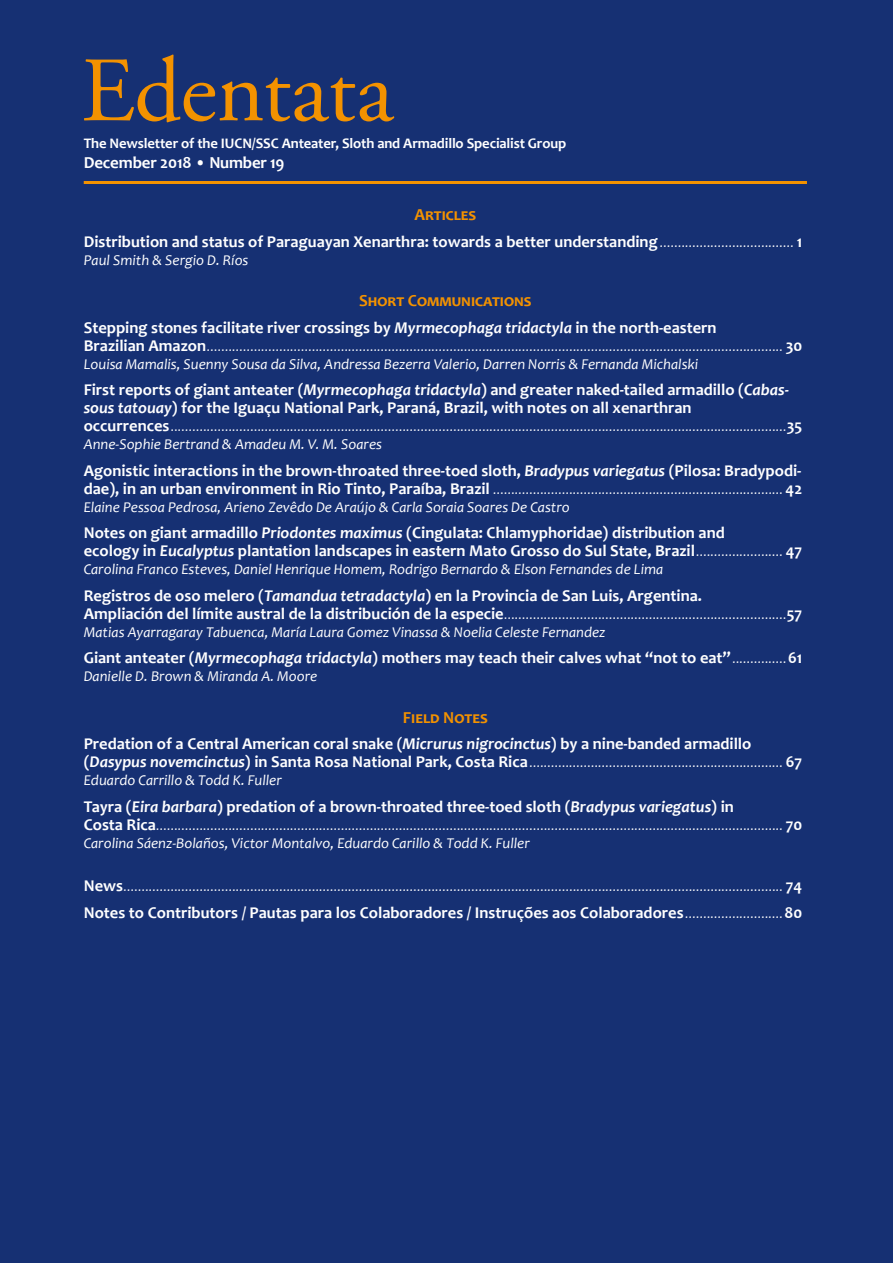
<style>
.page{position:relative;width:893px;height:1263px;background:#163073}
.page>*{position:absolute;margin:0;border:0;box-sizing:border-box;transform-origin:0 0}
.heading_1{font:700 16.8px "Candara";color:#f39200}
.t1{font:700 16.8px "Candara";letter-spacing:-.01em;color:#fff}
.TOC_header{font:700 16.8px "Candara";color:#f39200}
.TOC_article_title{font:700 16.5px/18px "Candara";color:#fff}
.TOC_authors{font:italic 15px "Candara";color:#fff}
.t2{font:700 14.7px "Candara";letter-spacing:-.01em;color:#fff}
.TOC_article_title-2{font:12px "Candara";color:#fff}
.s1{font-weight:400;font-size:12px}
.s2{font-style:italic}
.s3{font-weight:700;font-size:16.5px}
.s4{font-weight:700;font-style:italic;font-size:16.5px}
</style>
<div class="page">
<svg style="left:84px;top:55px;width:310px;height:67px;background:#464559"></svg>
<hr style="left:84px;top:181px;width:723px;height:3px;background:#f39200">
<p class="t2" style="left:84px;top:134px;width:484px">The Newsletter of the IUCN/SSC Anteater, Sloth and Armadillo Specialist Group</p>
<p class="t1" style="left:84px;top:152px;width:202px">December 2018 • Number 19</p>
<p class="TOC_header" style="left:414px;top:204px;width:63px">Articles</p>
<p class="TOC_article_title" style="left:84px;top:232px;width:720px">Distribution and status of Paraguayan Xenarthra: towards a better understanding <span class="s1">.....................................</span> 1</p>
<p class="TOC_authors" style="left:84px;top:250px;width:166px">Paul Smith &amp; Sergio D. Ríos</p>
<p class="heading_1" style="left:359px;top:290px;width:174px">Short Communications</p>
<p class="TOC_article_title" style="left:84px;top:318px;width:634px">Stepping stones facilitate river crossings by <span class="s2">Myrmecophaga tridactyla</span> in the north-eastern</p>
<p class="TOC_article_title-2" style="left:84px;top:339px;width:720px"><span class="s3">Brazilian Amazon</span>............................................................................................................................................................... <span class="s3">30</span></p>
<p class="TOC_authors" style="left:84px;top:354px;width:616px">Louisa Mamalis, Suenny Sousa da Silva, Andressa Bezerra Valerio, Darren Norris &amp; Fernanda Michalski</p>
<p class="TOC_article_title" style="left:84px;top:381px;width:707px">First reports of giant anteater (<span class="s2">Myrmecophaga tridactyla</span>) and greater naked-tailed armadillo (<span class="s2">Cabas&shy;sous tatouay</span>) for the Iguaçu National Park, Paraná, Brazil, with notes on all xenarthran</p>
<p class="TOC_article_title-2" style="left:84px;top:420px;width:720px"><span class="s3">occurrences</span>..........................................................................................................................................................................<span class="s3">35</span></p>
<p class="TOC_authors" style="left:84px;top:435px;width:300px">Anne-Sophie Bertrand &amp; Amadeu M. V. M. Soares</p>
<p class="TOC_article_title" style="left:84px;top:461px;width:719px">Agonistic interactions in the brown-throated three-toed sloth, <span class="s2">Bradypus variegatus</span> (Pilosa: Bradypodi-</p>
<p class="TOC_article_title-2" style="left:84px;top:482px;width:720px"><span class="s3">dae), in an urban environment in Rio Tinto, Paraíba, Brazil</span> ................................................................................ <span class="s3">42</span></p>
<p class="TOC_authors" style="left:84px;top:497px;width:488px">Elaine Pessoa Pedrosa, Arieno Zevêdo De Araújo &amp; Carla Soraia Soares De Castro</p>
<p class="TOC_article_title" style="left:84px;top:524px;width:720px">Notes on giant armadillo <span class="s2">Priodontes maximus</span> (Cingulata: Chlamyphoridae) distribution and<br>ecology in <span class="s2">Eucalyptus</span> plantation landscapes in eastern Mato Grosso do Sul State, Brazil<span class="s1">........................</span> 47</p>
<p class="TOC_authors" style="left:84px;top:560px;width:581px">Carolina Franco Esteves, Daniel Henrique Homem, Rodrigo Bernardo &amp; Elson Fernandes de Lima</p>
<p class="TOC_article_title" style="left:84px;top:586px;width:620px">Registros de oso melero (<span class="s2">Tamandua tetradactyla</span>) en la Provincia de San Luis, Argentina.</p>
<p class="TOC_article_title-2" style="left:84px;top:607px;width:720px"><span class="s3">Ampliación del límite austral de la distribución de la especie</span>..............................................................................<span class="s3">57</span></p>
<p class="TOC_authors" style="left:84px;top:622px;width:523px">Matias Ayarragaray Tabuenca, María Laura Gomez Vinassa &amp; Noelia Celeste Fernandez</p>
<p class="TOC_article_title" style="left:84px;top:649px;width:720px">Giant anteater (<span class="s2">Myrmecophaga tridactyla</span>) mothers may teach their calves what “not to eat”<span class="s1">...............</span> 61</p>
<p class="TOC_authors" style="left:84px;top:667px;width:235px">Danielle D. Brown &amp; Miranda A. Moore</p>
<p class="heading_1" style="left:403px;top:707px;width:86px">Field Notes</p>
<p class="TOC_article_title" style="left:84px;top:734px;width:669px">Predation of a Central American coral snake (<span class="s2">Micrurus nigrocinctus</span>) by a nine-banded armadillo</p>
<p class="TOC_article_title-2" style="left:84px;top:756px;width:720px"><span class="s3">(</span><span class="s4">Dasypus novemcinctus</span><span class="s3">) in Santa Rosa National Park, Costa Rica</span>...................................................................... <span class="s3">67</span></p>
<p class="TOC_authors" style="left:84px;top:771px;width:200px">Eduardo Carrillo &amp; Todd K. Fuller</p>
<p class="TOC_article_title" style="left:84px;top:797px;width:652px">Tayra (<span class="s2">Eira barbara</span>) predation of a brown-throated three-toed sloth (<span class="s2">Bradypus variegatus</span>) in</p>
<p class="TOC_article_title-2" style="left:84px;top:818px;width:720px"><span class="s3">Costa Rica</span>............................................................................................................................................................................. <span class="s3">70</span></p>
<p class="TOC_authors" style="left:84px;top:833px;width:448px">Carolina Sáenz-Bolaños, Victor Montalvo, Eduardo Carillo &amp; Todd K. Fuller</p>
<p class="TOC_article_title-2" style="left:84px;top:879px;width:720px"><span class="s3">News</span>...................................................................................................................................................................................... <span class="s3">74</span></p>
<p class="TOC_article_title" style="left:84px;top:903px;width:720px">Notes to Contributors / Pautas para los Colaboradores / Instruções aos Colaboradores<span class="s1">...........................</span> 80</p>
</div>
